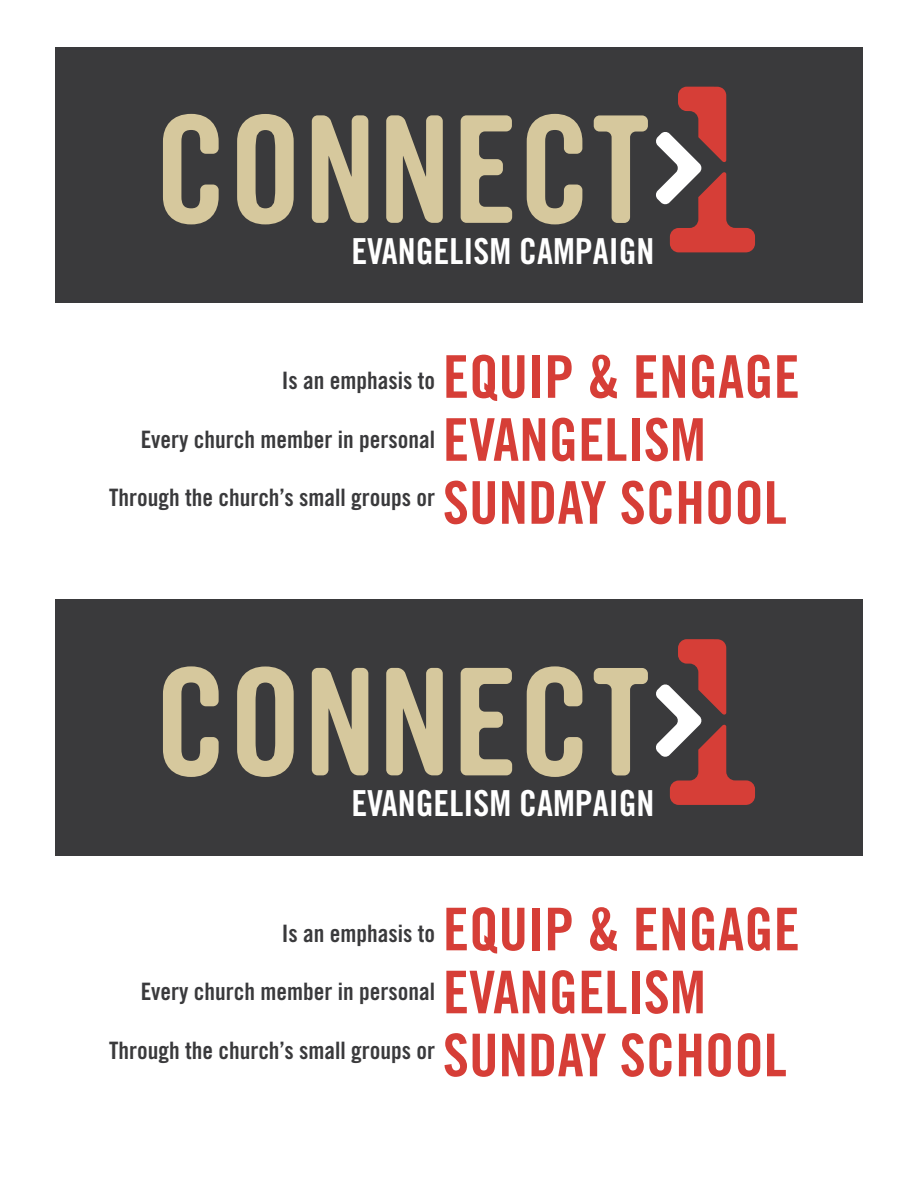
<style>
.page{position:relative;width:918px;height:1188px;background:#fff}
.page>*{position:absolute;margin:0;border:0;box-sizing:border-box;transform-origin:0 0}
.t1{font:58.95px/63px "Trade Gothic LT Std Bd Cn 20";color:#d63e37}
.t2{font:35.85px "Trade Gothic LT Std Bd Cn 20";color:#fff}
.t3{font:24px "Trade Gothic LT Std Bd Cn 20";color:#3a3a3c}
</style>
<div class="page">
<div style="left:55px;top:47px;width:808px;height:257px;background:#3a3a3c"></div>
<svg style="left:163px;top:114px;width:56px;height:110px"></svg>
<svg style="left:237px;top:114px;width:57px;height:110px"></svg>
<svg style="left:312px;top:115px;width:56px;height:108px"></svg>
<svg style="left:386px;top:115px;width:57px;height:108px"></svg>
<svg style="left:461px;top:115px;width:51px;height:108px"></svg>
<svg style="left:527px;top:114px;width:55px;height:110px"></svg>
<svg style="left:594px;top:115px;width:54px;height:108px"></svg>
<svg style="left:656px;top:87px;width:99px;height:165px"></svg>
<div style="left:55px;top:599px;width:808px;height:257px;background:#3a3a3c"></div>
<svg style="left:163px;top:666px;width:56px;height:111px"></svg>
<svg style="left:237px;top:666px;width:57px;height:111px"></svg>
<svg style="left:312px;top:668px;width:56px;height:107px"></svg>
<svg style="left:386px;top:668px;width:57px;height:107px"></svg>
<svg style="left:461px;top:668px;width:51px;height:107px"></svg>
<svg style="left:527px;top:666px;width:55px;height:111px"></svg>
<svg style="left:594px;top:668px;width:54px;height:107px"></svg>
<svg style="left:656px;top:639px;width:99px;height:166px"></svg>
<h2 class="t2" style="left:351px;top:229px;width:305px">EVANGELISM CAMPAIGN</h2>
<p class="t3" style="left:282px;top:366px;width:155px">Is an emphasis to</p>
<p class="t3" style="left:141px;top:424px;width:296px">Every church member in personal</p>
<p class="t3" style="left:109px;top:483px;width:327px">Through the church’s small groups or</p>
<h1 class="t1" style="left:443px;top:345px;width:359px">EQUIP &amp; ENGAGE<br>EVANGELISM<br>SUNDAY SCHOOL</h1>
<h2 class="t2" style="left:351px;top:782px;width:305px">EVANGELISM CAMPAIGN</h2>
<p class="t3" style="left:282px;top:918px;width:155px">Is an emphasis to</p>
<p class="t3" style="left:141px;top:977px;width:296px">Every church member in personal</p>
<p class="t3" style="left:109px;top:1035px;width:327px">Through the church’s small groups or</p>
<h1 class="t1" style="left:443px;top:897px;width:359px">EQUIP &amp; ENGAGE<br>EVANGELISM<br>SUNDAY SCHOOL</h1>
</div>
